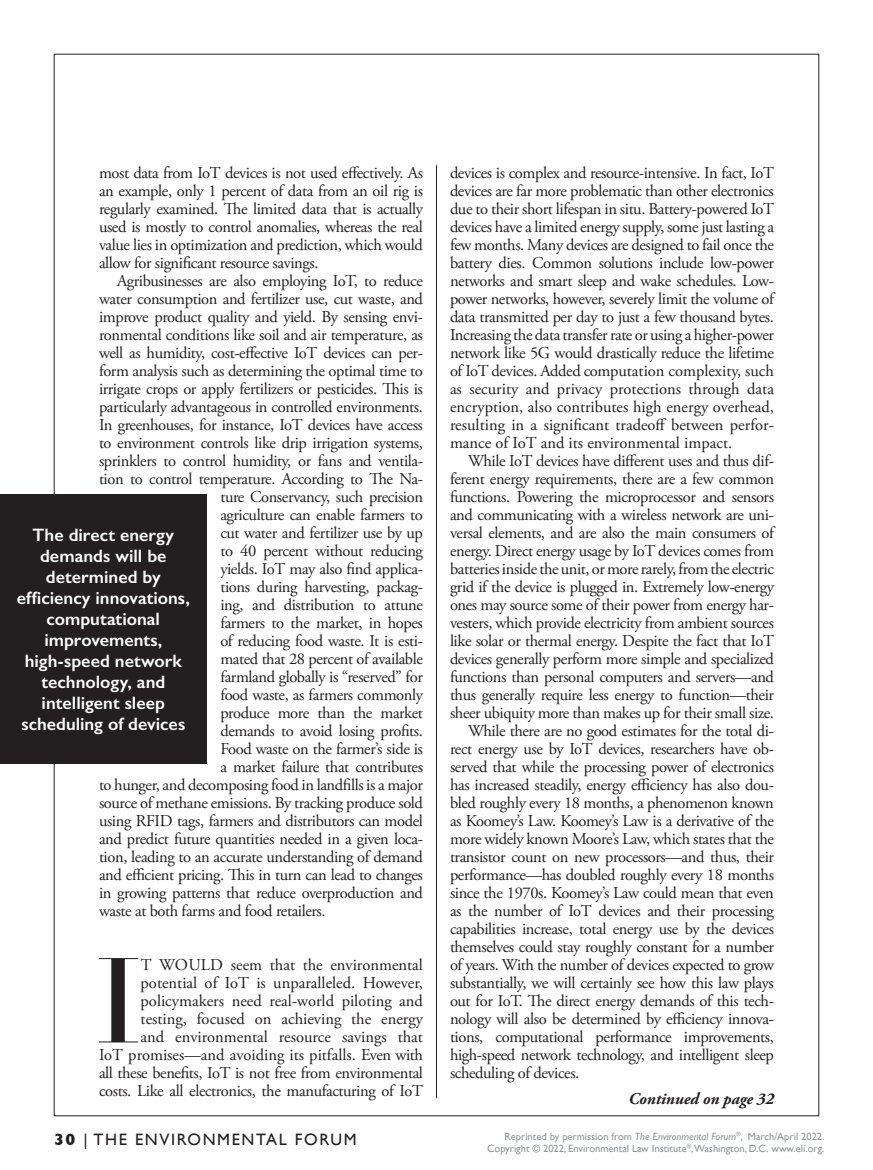
<style>
.page{position:relative;width:873px;height:1170px;background:#fff}
.page>*{position:absolute;margin:0;border:0;box-sizing:border-box;transform-origin:0 0}
.Feature_drop{font:500 112.5px "Bodoni Moda 24";color:#231f20}
.Feature_pullquote_ba{font:600 18px/21px "Gill Sans";color:#fff;text-align:center}
.Body_Text{font:16.5px/18px "Adobe Garamond Pro";letter-spacing:-.025em;color:#231f20;text-align:justify}
.Feature_drop-2{font:16.5px/18px "Adobe Garamond Pro";color:#231f20;text-align:right}
.t1{font:16.5px "Gill Sans";letter-spacing:.1em;color:#231f20}
.Body_Text-2{font:italic 700 16.5px "Adobe Garamond Pro";letter-spacing:-.005em;color:#231f20}
.t2{font:10.5px/12px "Gill Sans";color:#939598;text-align:right}
.s1{font-weight:700}
.s2{font-style:italic}
</style>
<div class="page">
<hr style="left:436px;top:112px;width:1px;height:986px;background:#231f20">
<div style="left:0;top:494px;width:207px;height:270px;background:#231f20"></div>
<p class="Body_Text" style="left:99px;top:165px;width:326px">most data from IoT devices is not used effectively. As an example, only 1 percent of data from an oil rig is regularly examined. The limited data that is actually used is mostly to control anomalies, whereas the real value lies in optimization and prediction, which would allow for significant resource savings.</p>
<p class="Body_Text" style="left:117px;top:273px;width:308px">Agribusinesses are also employing IoT, to reduce</p>
<p class="Body_Text" style="left:99px;top:291px;width:326px">water consumption and fertilizer use, cut waste, and</p>
<p class="Body_Text" style="left:99px;top:309px;width:325px">improve product quality and yield. By sensing envi-</p>
<p class="Body_Text" style="left:99px;top:327px;width:325px">ronmental conditions like soil and air temperature, as</p>
<p class="Body_Text" style="left:99px;top:345px;width:326px">well as humidity, cost-effective IoT devices can per-</p>
<p class="Body_Text" style="left:99px;top:363px;width:325px">form analysis such as determining the optimal time to</p>
<p class="Body_Text" style="left:99px;top:381px;width:325px">irrigate crops or apply fertilizers or pesticides. This is</p>
<p class="Body_Text" style="left:99px;top:399px;width:325px">particularly advantageous in controlled environments.</p>
<p class="Body_Text" style="left:99px;top:417px;width:325px">In greenhouses, for instance, IoT devices have access</p>
<p class="Body_Text" style="left:99px;top:435px;width:326px">to environment controls like drip irrigation systems,</p>
<p class="Body_Text" style="left:99px;top:453px;width:326px">sprinklers to control humidity, or fans and ventila-</p>
<p class="Body_Text" style="left:99px;top:471px;width:325px">tion to control temperature. According to The Na-</p>
<p class="Body_Text" style="left:220px;top:489px;width:204px">ture Conservancy, such precision</p>
<p class="Body_Text" style="left:220px;top:507px;width:204px">agriculture can enable farmers to</p>
<p class="Body_Text" style="left:220px;top:525px;width:204px">cut water and fertilizer use by up</p>
<p class="Body_Text" style="left:220px;top:543px;width:204px">to 40 percent without reducing</p>
<p class="Body_Text" style="left:220px;top:561px;width:204px">yields. IoT may also find applica-</p>
<p class="Body_Text" style="left:220px;top:579px;width:204px">tions during harvesting, packag-</p>
<p class="Body_Text" style="left:220px;top:597px;width:204px">ing, and distribution to attune</p>
<p class="Body_Text" style="left:220px;top:615px;width:204px">farmers to the market, in hopes</p>
<p class="Body_Text" style="left:220px;top:633px;width:204px">of reducing food waste. It is esti-</p>
<p class="Body_Text" style="left:220px;top:651px;width:204px">mated that 28 percent of available</p>
<p class="Body_Text" style="left:220px;top:669px;width:204px">farmland globally is “reserved” for</p>
<p class="Body_Text" style="left:220px;top:687px;width:204px">food waste, as farmers commonly</p>
<p class="Body_Text" style="left:220px;top:705px;width:204px">produce more than the market</p>
<p class="Body_Text" style="left:220px;top:723px;width:204px">demands to avoid losing profits.</p>
<p class="Body_Text" style="left:220px;top:741px;width:204px">Food waste on the farmer’s side is</p>
<p class="Body_Text" style="left:220px;top:759px;width:204px">a market failure that contributes</p>
<p class="Body_Text" style="left:99px;top:777px;width:326px">to hunger, and decomposing food in landfills is a major</p>
<p class="Body_Text" style="left:99px;top:795px;width:326px">source of methane emissions. By tracking produce sold</p>
<p class="Body_Text" style="left:99px;top:813px;width:325px">using RFID tags, farmers and distributors can model</p>
<p class="Body_Text" style="left:99px;top:831px;width:326px">and predict future quantities needed in a given loca-</p>
<p class="Body_Text" style="left:99px;top:849px;width:326px">tion, leading to an accurate understanding of demand</p>
<p class="Body_Text" style="left:99px;top:867px;width:325px">and efficient pricing. This in turn can lead to changes</p>
<p class="Body_Text" style="left:99px;top:885px;width:326px">in growing patterns that reduce overproduction and</p>
<p class="Body_Text" style="left:99px;top:903px;width:228px">waste at both farms and food retailers.</p>
<p class="Feature_pullquote_ba" style="left:17px;top:524px;width:174px">The direct energy demands will be determined by efficiency innovations, computational improvements, high-speed network technology, and intelligent sleep scheduling of devices</p>
<p class="Feature_drop" style="left:97px;top:925px;width:46px">I</p>
<p class="Feature_drop-2" style="left:99px;top:957px;width:326px">T WOULD seem that the environmental potential of IoT is unparalleled. However, policymakers need real-world piloting and testing, focused on achieving the energy<br>and environmental resource savings that<br>IoT promises—and avoiding its pitfalls. Even with all these benefits, IoT is not free from environmental costs. Like all electronics, the manufacturing of IoT</p>
<p class="Feature_drop-2" style="left:450px;top:165px;width:326px;text-align:justify">devices is complex and resource-intensive. In fact, IoT devices are far more problematic than other electronics due to their short lifespan in situ. Battery-powered IoT devices have a limited energy supply, some just lasting a few months. Many devices are designed to fail once the battery dies. Common solutions include low-power networks and smart sleep and wake schedules. Low&shy;power networks, however, severely limit the volume of data transmitted per day to just a few thousand bytes.<br>Increasing the data transfer rate or using a higher-power network like 5G would drastically reduce the lifetime of IoT devices. Added computation complexity, such as security and privacy protections through data encryption, also contributes high energy overhead, resulting in a significant tradeoff between perfor&shy;mance of IoT and its environmental impact.</p>
<p class="Body_Text" style="left:450px;top:453px;width:326px;text-indent:18px">While IoT devices have different uses and thus dif&shy;ferent energy requirements, there are a few common functions. Powering the microprocessor and sensors and communicating with a wireless network are uni&shy;versal elements, and are also the main consumers of energy. Direct energy usage by IoT devices comes from batteries inside the unit, or more rarely, from the electric grid if the device is plugged in. Extremely low-energy ones may source some of their power from energy har&shy;vesters, which provide electricity from ambient sources like solar or thermal energy. Despite the fact that IoT devices generally perform more simple and specialized functions than personal computers and servers—and thus generally require less energy to function—their sheer ubiquity more than makes up for their small size.</p>
<p class="Body_Text" style="left:450px;top:723px;width:326px;text-indent:18px">While there are no good estimates for the total di&shy;rect energy use by IoT devices, researchers have ob&shy;served that while the processing power of electronics has increased steadily, energy efficiency has also dou&shy;bled roughly every 18 months, a phenomenon known as Koomey’s Law. Koomey’s Law is a derivative of the more widely known Moore’s Law, which states that the transistor count on new processors—and thus, their performance—has doubled roughly every 18 months since the 1970s. Koomey’s Law could mean that even as the number of IoT devices and their processing capabilities increase, total energy use by the devices themselves could stay roughly constant for a number of years. With the number of devices expected to grow substantially, we will certainly see how this law plays out for IoT. The direct energy demands of this tech&shy;nology will also be determined by efficiency innova&shy;tions, computational performance improvements, high-speed network technology, and intelligent sleep scheduling of devices.</p>
<p class="Body_Text-2" style="left:629px;top:1089px;width:147px">Continued on page 32</p>
<p class="t1" style="left:54px;top:1130px;width:304px"><span class="s1">30</span> | THE ENVIRONMENTAL FORUM</p>
<p class="t2" style="left:487px;top:1130px;width:339px">Reprinted by permission from <span class="s2">The Environmental Forum</span><sup>®</sup>, March/April 2022.<br>Copyright © 2022, Environmental Law Institute<sup>®</sup>,Washington, D.C. www.eli.org.</p>
</div>
